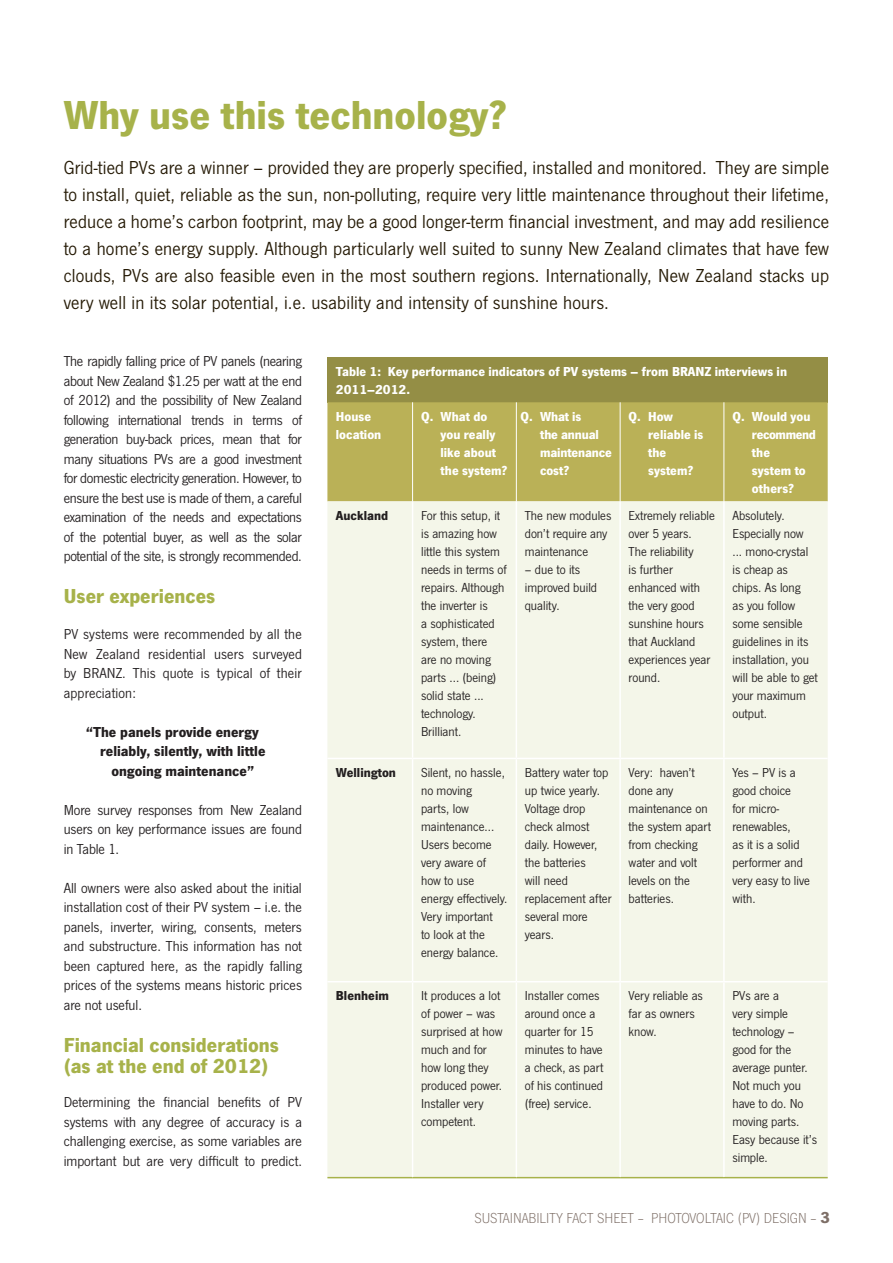
<style>
.page{position:relative;width:893px;height:1263px;background:#fff}
.page>*{position:absolute;margin:0;border:0;box-sizing:border-box;transform-origin:0 0}
.Heading{font:700 42px "News Got";color:#a7b24a}
.Sub_Heading{font:700 21px/21px "News Got";color:#a7b24a}
.Intro_Text{font:19.5px/27px "News Got";letter-spacing:.01em;color:#251a05;text-align:justify}
.Body_Copy{font:15px/19.5px "News Got";color:#231f20;text-align:justify}
.t1{font:700 15px "News Got";color:#231f20}
.t2{font:300 15px "News Got";color:#7d6e66}
.Table_Copy{font:13.5px/18px "News Got";color:#231f20}
.Table_Copy-2{font:700 13.5px/18px "News Got";color:#fff}
.Table_Heading{font:700 13.5px/18px "News Got";color:#fff}
.Table_Copy-3{font:700 13.5px "News Got";color:#231f20}
.s1{font-weight:700;font-size:16.5px}
</style>
<div class="page">
<div style="left:327px;top:357px;width:501px;height:45px;background:#948e45"></div>
<div style="left:327px;top:402px;width:501px;height:99px;background:#bab157"></div>
<div style="left:327px;top:501px;width:501px;height:676px;background:#f4f6e9"></div>
<hr style="left:327px;top:758px;width:86px;height:1px;background:#fff">
<hr style="left:413px;top:758px;width:103px;height:1px;background:#fff">
<hr style="left:516px;top:758px;width:104px;height:1px;background:#fff">
<hr style="left:620px;top:758px;width:104px;height:1px;background:#fff">
<hr style="left:724px;top:758px;width:104px;height:1px;background:#fff">
<hr style="left:327px;top:981px;width:86px;height:1px;background:#fff">
<hr style="left:413px;top:981px;width:103px;height:1px;background:#fff">
<hr style="left:516px;top:981px;width:104px;height:1px;background:#fff">
<hr style="left:620px;top:981px;width:104px;height:1px;background:#fff">
<hr style="left:724px;top:981px;width:104px;height:1px;background:#fff">
<hr style="left:327px;top:1177px;width:86px;height:1px;background:#a7b24a">
<hr style="left:413px;top:1177px;width:103px;height:1px;background:#a7b24a">
<hr style="left:516px;top:1177px;width:104px;height:1px;background:#a7b24a">
<hr style="left:620px;top:1177px;width:104px;height:1px;background:#a7b24a">
<hr style="left:724px;top:1177px;width:104px;height:1px;background:#a7b24a">
<hr style="left:412px;top:501px;width:1px;height:257px;background:#fff">
<hr style="left:516px;top:501px;width:1px;height:257px;background:#fff">
<hr style="left:619px;top:501px;width:2px;height:257px;background:#fff">
<hr style="left:723px;top:501px;width:2px;height:257px;background:#fff">
<hr style="left:412px;top:759px;width:1px;height:222px;background:#fff">
<hr style="left:516px;top:759px;width:1px;height:222px;background:#fff">
<hr style="left:619px;top:759px;width:2px;height:222px;background:#fff">
<hr style="left:723px;top:759px;width:2px;height:222px;background:#fff">
<hr style="left:412px;top:982px;width:1px;height:195px;background:#fff">
<hr style="left:516px;top:982px;width:1px;height:195px;background:#fff">
<hr style="left:619px;top:982px;width:2px;height:195px;background:#fff">
<hr style="left:723px;top:982px;width:2px;height:195px;background:#fff">
<hr style="left:412px;top:402px;width:1px;height:99px;background:#fff">
<hr style="left:516px;top:402px;width:1px;height:99px;background:#fff">
<hr style="left:620px;top:402px;width:1px;height:99px;background:#fff">
<hr style="left:724px;top:402px;width:1px;height:99px;background:#fff">
<p class="Heading" style="left:64px;top:90px;width:445px">Why use this technology?</p>
<p class="Intro_Text" style="left:64px;top:154px;width:767px">Grid-tied PVs are a winner – provided they are properly specified, installed and monitored. They are simple to install, quiet, reliable as the sun, non-polluting, require very little maintenance throughout their lifetime, reduce a home’s carbon footprint, may be a good longer-term financial investment, and may add resilience to a home’s energy supply. Although particularly well suited to sunny New Zealand climates that have few clouds, PVs are also feasible even in the most southern regions. Internationally, New Zealand stacks up very well in its solar potential, i.e. usability and intensity of sunshine hours.</p>
<p class="Body_Copy" style="left:64px;top:352px;width:240px">The rapidly falling price of PV panels (nearing about New Zealand $1.25 per watt at the end of 2012) and the possibility of New Zealand following international trends in terms of generation buy-back prices, mean that for many situations PVs are a good investment for domestic electricity generation. However, to ensure the best use is made of them, a careful examination of the needs and expectations of the potential buyer, as well as the solar potential of the site, is strongly recommended.</p>
<p class="Sub_Heading" style="left:64px;top:586px;width:153px">User experiences</p>
<p class="Body_Copy" style="left:64px;top:625px;width:240px">PV systems were recommended by all the New Zealand residential users surveyed by BRANZ. This quote is typical of their appreciation:</p>
<p class="t1" style="left:86px;top:723px;width:174px">“The panels provide energy</p>
<p class="t1" style="left:100px;top:742px;width:167px">reliably, silently, with little</p>
<p class="t1" style="left:111px;top:762px;width:144px">ongoing maintenance”</p>
<p class="Body_Copy" style="left:64px;top:800px;width:240px">More survey responses from New Zealand users on key performance issues are found in Table 1.</p>
<p class="Body_Copy" style="left:64px;top:878px;width:240px">All owners were also asked about the initial installation cost of their PV system – i.e. the panels, inverter, wiring, consents, meters and substructure. This information has not been captured here, as the rapidly falling prices of the systems means historic prices are not useful.</p>
<p class="Sub_Heading" style="left:64px;top:1034px;width:217px">Financial considerations (as at the end of 2012)</p>
<p class="Body_Copy" style="left:64px;top:1093px;width:240px">Determining the financial benefits of PV systems with any degree of accuracy is a challenging exercise, as some variables are important but are very difficult to predict.</p>
<p class="Table_Heading" style="left:336px;top:362px;width:453px">Table 1: Key performance indicators of PV systems – from BRANZ interviews in<br>2011–2012.</p>
<p class="Table_Copy-2" style="left:336px;top:407px;width:47px">House location</p>
<p class="Table_Copy-2" style="left:441px;top:407px;width:69px;text-indent:-19px">Q. What do you really like about the system?</p>
<p class="Table_Copy-2" style="left:540px;top:407px;width:73px;text-indent:-19px">Q. What is<br>the annual maintenance cost?</p>
<p class="Table_Copy-2" style="left:648px;top:407px;width:57px;text-indent:-19px">Q. How reliable is the system?</p>
<p class="Table_Copy-2" style="left:752px;top:407px;width:65px;text-indent:-19px">Q. Would you recommend the<br>system to others?</p>
<p class="Table_Copy-3" style="left:336px;top:507px;width:54px">Auckland</p>
<p class="Table_Copy" style="left:421px;top:507px;width:87px">For this setup, it is amazing how little this system needs in terms of repairs. Although the inverter is<br>a sophisticated system, there<br>are no moving parts ... (being) solid state ... technology.<br>Brilliant.</p>
<p class="Table_Copy" style="left:525px;top:507px;width:88px">The new modules don’t require any maintenance</p>
<p class="Table_Copy" style="left:629px;top:507px;width:88px">Extremely reliable over 5 years.<br>The reliability<br>is further enhanced with the very good sunshine hours that Auckland experiences year round.</p>
<p class="Table_Copy" style="left:732px;top:507px;width:87px">Absolutely.<br>Especially now<br>... mono-crystal is cheap as chips. As long<br>as you follow some sensible guidelines in its installation, you will be able to get your maximum output.</p>
<p class="Table_Copy" style="left:525px;top:561px;width:74px">– due to its improved build quality.</p>
<p class="Table_Copy-3" style="left:336px;top:764px;width:62px">Wellington</p>
<p class="Table_Copy" style="left:421px;top:764px;width:88px">Silent, no hassle, no moving<br>parts, low maintenance...<br>Users become very aware of how to use energy effectively.<br>Very important<br>to look at the energy balance.</p>
<p class="Table_Copy" style="left:525px;top:764px;width:88px">Battery water top up twice yearly.<br>Voltage drop check almost daily. However, the batteries<br>will need replacement after several more years.</p>
<p class="Table_Copy" style="left:629px;top:764px;width:84px">Very: haven’t done any maintenance on the system apart from checking water and volt levels on the batteries.</p>
<p class="Table_Copy" style="left:732px;top:764px;width:79px">Yes – PV is a good choice<br>for micro&shy;renewables,<br>as it is a solid performer and very easy to live with.</p>
<p class="Table_Copy-3" style="left:336px;top:988px;width:54px">Blenheim</p>
<p class="Table_Copy" style="left:421px;top:987px;width:83px">It produces a lot of power – was surprised at how much and for how long they produced power.<br>Installer very competent.</p>
<p class="Table_Copy" style="left:525px;top:987px;width:80px">Installer comes around once a quarter for 15 minutes to have a check, as part of his continued (free) service.</p>
<p class="Table_Copy" style="left:629px;top:987px;width:76px">Very reliable as far as owners know.</p>
<p class="Table_Copy" style="left:732px;top:987px;width:86px">PVs are a<br>very simple technology – good for the average punter.<br>Not much you have to do. No moving parts.<br>Easy because it’s simple.</p>
<p class="t2" style="left:474px;top:1210px;width:357px">SUSTAINABILITY FACT SHEET – PHOTOVOLTAIC (PV) DESIGN – <span class="s1">3</span></p>
</div>
